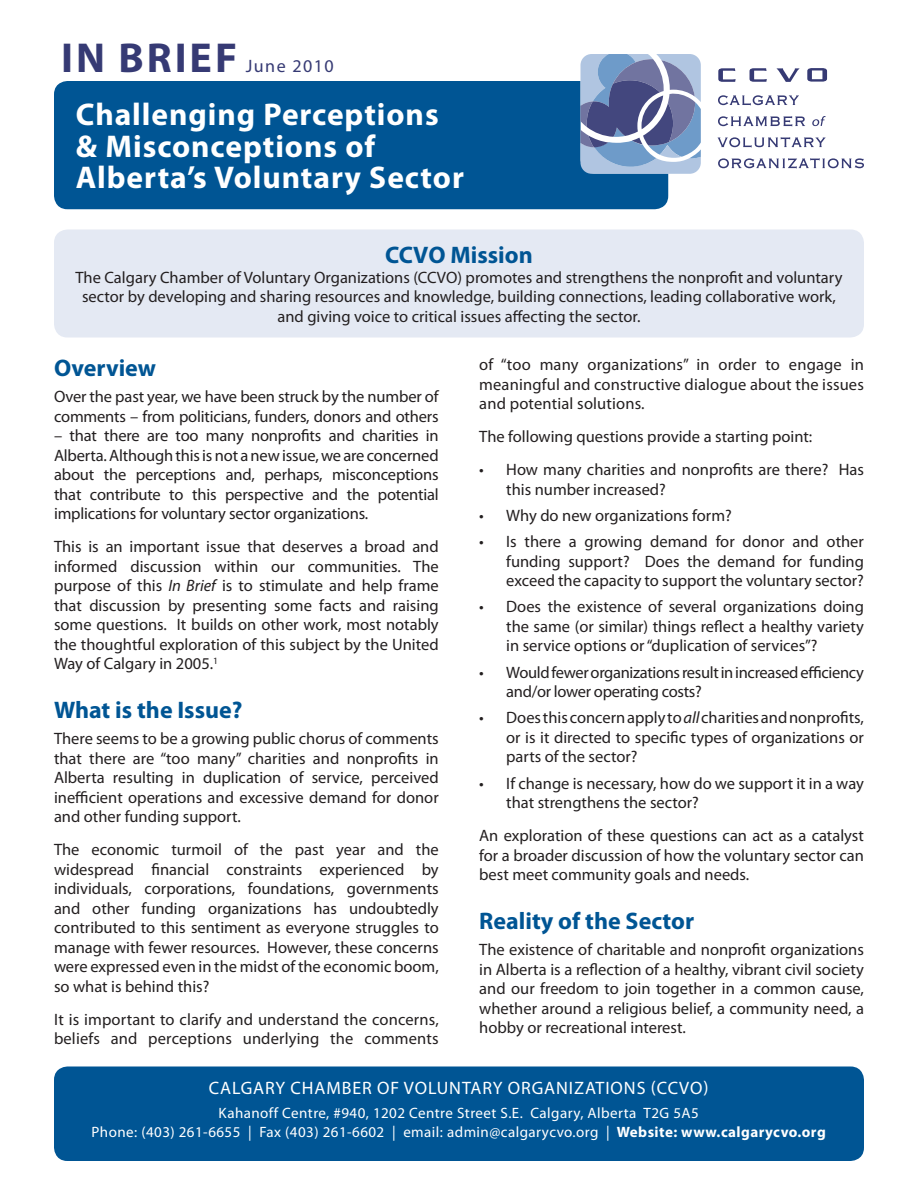
<style>
.page{position:relative;width:918px;height:1188px;background:#fff}
.page>*{position:absolute;margin:0;border:0;box-sizing:border-box;transform-origin:0 0}
.t1{font:700 42px "Myriad Pro";letter-spacing:.07em;color:#363a74}
.t2{font:700 31.5px/31.5px "Myriad Pro";letter-spacing:.03em;color:#fff}
.page_subhead{font:700 24px "Myriad Pro";color:#005594}
.t3{font:18px "Myriad Pro";letter-spacing:.05em;color:#fff}
.t4{font:18px "Myriad Pro";letter-spacing:.08em;color:#363a74}
.bullet{font:16.5px/19.5px "Myriad Pro";color:#231f20;text-align:justify}
.bullet-2{font:16.5px/19.5px "Myriad Pro";letter-spacing:-.02em;color:#231f20}
.t5{font:15px "Myriad Pro";letter-spacing:.03em;color:#fff}
.s1{font-style:italic}
.s2{font-weight:700}
</style>
<div class="page">
<div style="left:54px;top:1066px;width:810px;height:95px;background:#005594;border-radius:14px"></div>
<div style="left:54px;top:81px;width:614px;height:128px;background:#005594;border-radius:14px"></div>
<svg style="left:580px;top:54px;width:121px;height:120px;background:#8696bc"></svg>
<svg style="left:807px;top:68px;width:20px;height:14px"></svg>
<svg style="left:776px;top:68px;width:24px;height:14px"></svg>
<svg style="left:750px;top:68px;width:17px;height:14px"></svg>
<svg style="left:718px;top:68px;width:18px;height:14px"></svg>
<svg style="left:718px;top:95px;width:81px;height:10px"></svg>
<svg style="left:718px;top:116px;width:87px;height:10px"></svg>
<svg style="left:718px;top:137px;width:108px;height:10px"></svg>
<svg style="left:718px;top:158px;width:146px;height:10px"></svg>
<svg style="left:812px;top:116px;width:14px;height:10px"></svg>
<div style="left:54px;top:230px;width:810px;height:108px;background:#e4e9f3;border-radius:14px"></div>
<p class="t1" style="left:61px;top:30px;width:177px">IN BRIEF</p>
<p class="t4" style="left:246px;top:55px;width:89px">June 2010</p>
<p class="t2" style="left:76px;top:98px;width:390px">Challenging Perceptions &amp; Misconceptions of<br>Alberta’s Voluntary Sector</p>
<p class="page_subhead" style="left:385px;top:240px;width:149px">CCVO Mission</p>
<p class="bullet" style="left:76px;top:267px;width:768px;text-align:center">The Calgary Chamber of Voluntary Organizations (CCVO) promotes and strengthens the nonprofit and voluntary sector by developing and sharing resources and knowledge, building connections, leading collaborative work, and giving voice to critical issues affecting the sector.</p>
<p class="page_subhead" style="left:54px;top:352px;width:104px">Overview</p>
<p class="bullet" style="left:54px;top:386px;width:386px">Over the past year, we have been struck by the number of comments – from politicians, funders, donors and others</p>
<p class="bullet" style="left:54px;top:425px;width:386px">– that there are too many nonprofits and charities in Alberta. Although this is not a new issue, we are concerned about the perceptions and, perhaps, misconceptions that contribute to this perspective and the potential implications for voluntary sector organizations.</p>
<p class="bullet" style="left:54px;top:536px;width:386px">This is an important issue that deserves a broad and informed discussion within our communities. The purpose of this <span class="s1">In Brief</span> is to stimulate and help frame that discussion by presenting some facts and raising some questions. It builds on other work, most notably the thoughtful exploration of this subject by the United Way of Calgary in 2005.<sup>1</sup></p>
<p class="page_subhead" style="left:54px;top:694px;width:190px">What is the Issue?</p>
<p class="bullet" style="left:54px;top:729px;width:386px">There seems to be a growing public chorus of comments that there are “too many” charities and nonprofits in Alberta resulting in duplication of service, perceived inefficient operations and excessive demand for donor and other funding support.</p>
<p class="bullet" style="left:54px;top:840px;width:386px">The economic turmoil of the past year and the widespread financial constraints experienced by individuals, corporations, foundations, governments and other funding organizations has undoubtedly contributed to this sentiment as everyone struggles to manage with fewer resources. However, these concerns were expressed even in the midst of the economic boom, so what is behind this?</p>
<p class="bullet" style="left:54px;top:1009px;width:386px">It is important to clarify and understand the concerns, beliefs and perceptions underlying the comments</p>
<p class="bullet" style="left:479px;top:355px;width:386px">of “too many organizations” in order to engage in meaningful and constructive dialogue about the issues and potential solutions.</p>
<p class="bullet" style="left:479px;top:427px;width:335px">The following questions provide a starting point:</p>
<p class="bullet" style="left:506px;top:460px;width:359px;text-indent:-27px">• How many charities and nonprofits are there? Has this number increased?</p>
<p class="bullet" style="left:479px;top:505px;width:254px">• Why do new organizations form?</p>
<p class="bullet" style="left:506px;top:532px;width:359px;text-indent:-27px">• Is there a growing demand for donor and other funding support? Does the demand for funding exceed the capacity to support the voluntary sector?</p>
<p class="bullet" style="left:506px;top:597px;width:359px;text-indent:-27px">• Does the existence of several organizations doing the same (or similar) things reflect a healthy variety in service options or “duplication of services”?</p>
<p class="bullet-2" style="left:506px;top:662px;width:359px;text-indent:-27px">• Would fewer organizations result in increased efficiency and/or lower operating costs?</p>
<p class="bullet" style="left:506px;top:708px;width:359px;text-indent:-27px">• Does this concern apply to <span class="s1">all</span> charities and nonprofits, or is it directed to specific types of organizations or parts of the sector?</p>
<p class="bullet" style="left:506px;top:773px;width:359px;text-indent:-27px">• If change is necessary, how do we support it in a way that strengthens the sector?</p>
<p class="bullet" style="left:479px;top:826px;width:386px">An exploration of these questions can act as a catalyst for a broader discussion of how the voluntary sector can best meet community goals and needs.</p>
<p class="page_subhead" style="left:479px;top:905px;width:217px">Reality of the Sector</p>
<p class="bullet" style="left:479px;top:940px;width:386px">The existence of charitable and nonprofit organizations in Alberta is a reflection of a healthy, vibrant civil society and our freedom to join together in a common cause, whether around a religious belief, a community need, a hobby or recreational interest.</p>
<p class="t3" style="left:209px;top:1076px;width:501px">CALGARY CHAMBER OF VOLUNTARY ORGANIZATIONS (CCVO)</p>
<p class="t5" style="left:219px;top:1104px;width:482px">Kahanoff Centre, #940, 1202 Centre Street S.E. Calgary, Alberta T2G 5A5</p>
<p class="t5" style="left:92px;top:1123px;width:736px">Phone: (403) 261-6655 | Fax (403) 261-6602 | email: admin@calgarycvo.org | <span class="s2">Website: www.calgarycvo.org</span></p>
</div>
